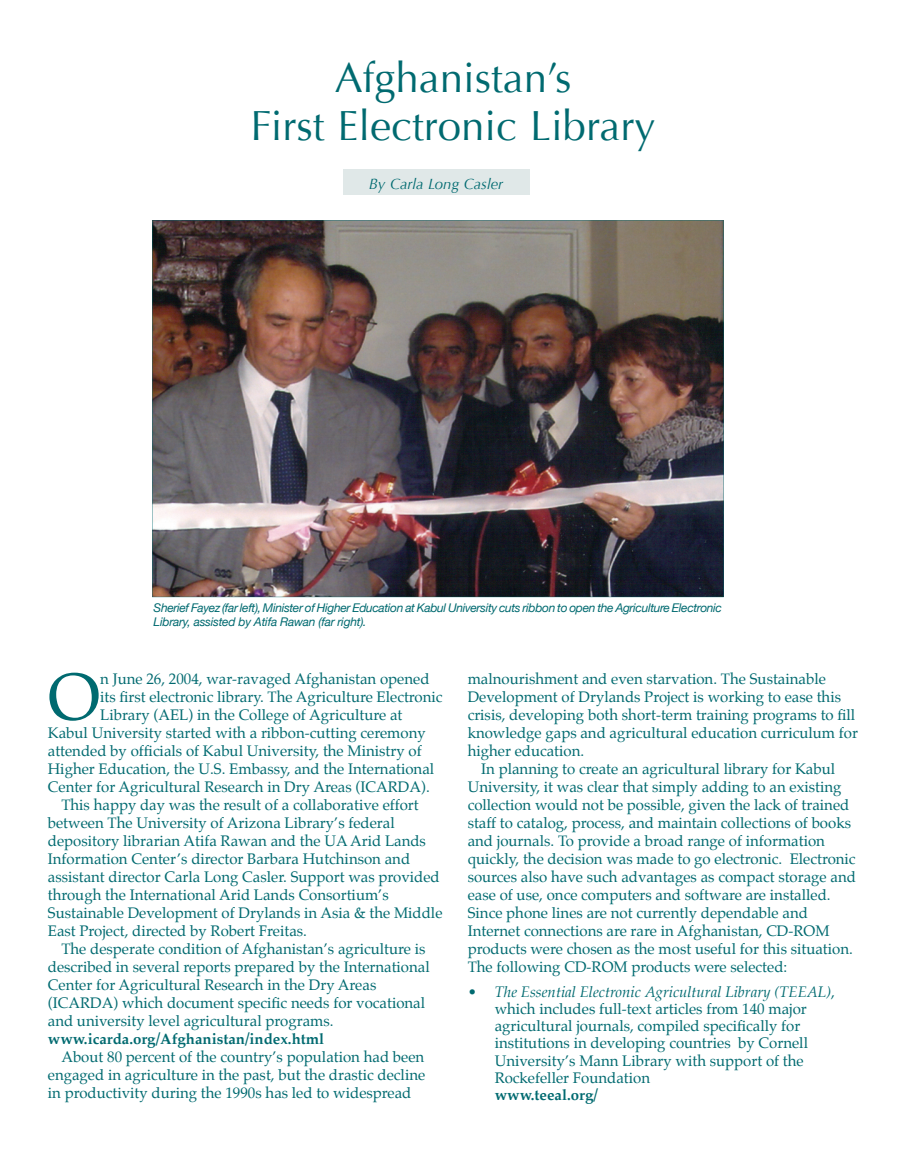
<style>
.page{position:relative;width:905px;height:1175px;background:#fff}
.page>*{position:absolute;margin:0;border:0;box-sizing:border-box;transform-origin:0 0}
.t1{font:66.6px "Palatino";color:#006a70}
.t2{font:42px/48px "Optima";color:#006a70;text-align:center}
.t3{font:15px/17.2px "Palatino";color:#006a70;text-align:justify}
.t4{font:700 15px "Palatino";color:#006a70}
.t5{font:italic 15px "Optima";color:#006a70}
.t6{font:italic 12px/14.2px "Helvetica Neue";letter-spacing:-.03em;color:#006a70}
.s1{font-style:italic}
</style>
<div class="page">
<div style="left:343px;top:169px;width:186px;height:26px;background:#e0e8e8"></div>
<img style="left:152px;top:220px;width:571px;height:377px">
<h2 class="t2" style="left:250px;top:54px;width:406px">Afghanistan’s<br>First Electronic Library</h2>
<p class="t5" style="left:369px;top:175px;width:136px">By Carla Long Casler</p>
<p class="t6" style="left:154px;top:600px;width:570px">Sherief Fayez (far left), Minister of Higher Education at Kabul University cuts ribbon to open the Agriculture Electronic<br>Library, assisted by Atifa Rawan (far right).</p>
<h1 class="t1" style="left:48px;top:653px;width:54px">O</h1>
<p class="t3" style="left:100px;top:671px;width:331px">n June 26, 2004, war-ravaged Afghanistan opened</p>
<p class="t3" style="left:100px;top:689px;width:344px">its first electronic library. The Agriculture Electronic</p>
<p class="t3" style="left:100px;top:707px;width:304px">Library (AEL) in the College of Agriculture at</p>
<p class="t3" style="left:48px;top:725px;width:379px">Kabul University started with a ribbon-cutting ceremony</p>
<p class="t3" style="left:48px;top:743px;width:375px">attended by officials of Kabul University, the Ministry of</p>
<p class="t3" style="left:48px;top:761px;width:388px">Higher Education, the U.S. Embassy, and the International</p>
<p class="t3" style="left:48px;top:779px;width:383px">Center for Agricultural Research in Dry Areas (ICARDA).</p>
<p class="t3" style="left:61px;top:797px;width:359px">This happy day was the result of a collaborative effort</p>
<p class="t3" style="left:48px;top:815px;width:348px">between The University of Arizona Library’s federal</p>
<p class="t3" style="left:48px;top:833px;width:379px">depository librarian Atifa Rawan and the UA Arid Lands</p>
<p class="t3" style="left:48px;top:851px;width:364px">Information Center’s director Barbara Hutchinson and</p>
<p class="t3" style="left:48px;top:869px;width:393px">assistant director Carla Long Casler. Support was provided</p>
<p class="t3" style="left:48px;top:887px;width:342px">through the International Arid Lands Consortium’s</p>
<p class="t3" style="left:48px;top:905px;width:396px">Sustainable Development of Drylands in Asia &amp; the Middle</p>
<p class="t3" style="left:48px;top:923px;width:261px">East Project, directed by Robert Freitas.</p>
<p class="t3" style="left:61px;top:941px;width:365px">The desperate condition of Afghanistan’s agriculture is</p>
<p class="t3" style="left:48px;top:959px;width:383px">described in several reports prepared by the International</p>
<p class="t3" style="left:48px;top:977px;width:330px">Center for Agricultural Research in the Dry Areas</p>
<p class="t3" style="left:48px;top:995px;width:379px">(ICARDA) which document specific needs for vocational</p>
<p class="t3" style="left:48px;top:1013px;width:287px">and university level agricultural programs.</p>
<p class="t4" style="left:48px;top:1029px;width:278px">www.icarda.org/Afghanistan/index.html</p>
<p class="t3" style="left:48px;top:1049px;width:379px;line-height:18px;text-indent:13px">About 80 percent of the country’s population had been engaged in agriculture in the past, but the drastic decline in productivity during the 1990s has led to widespread</p>
<p class="t3" style="left:467px;top:671px;width:360px">malnourishment and even starvation. The Sustainable</p>
<p class="t3" style="left:467px;top:689px;width:375px">Development of Drylands Project is working to ease this</p>
<p class="t3" style="left:467px;top:707px;width:389px">crisis, developing both short-term training programs to fill</p>
<p class="t3" style="left:467px;top:725px;width:392px">knowledge gaps and agricultural education curriculum for</p>
<p class="t3" style="left:467px;top:743px;width:118px">higher education.</p>
<p class="t3" style="left:481px;top:761px;width:355px">In planning to create an agricultural library for Kabul</p>
<p class="t3" style="left:467px;top:779px;width:375px">University, it was clear that simply adding to an existing</p>
<p class="t3" style="left:467px;top:797px;width:383px">collection would not be possible, given the lack of trained</p>
<p class="t3" style="left:467px;top:815px;width:385px">staff to catalog, process, and maintain collections of books</p>
<p class="t3" style="left:467px;top:833px;width:359px">and journals. To provide a broad range of information</p>
<p class="t3" style="left:467px;top:851px;width:389px">quickly, the decision was made to go electronic. Electronic</p>
<p class="t3" style="left:467px;top:869px;width:390px">sources also have such advantages as compact storage and</p>
<p class="t3" style="left:467px;top:887px;width:364px">ease of use, once computers and software are installed.</p>
<p class="t3" style="left:467px;top:905px;width:342px">Since phone lines are not currently dependable and</p>
<p class="t3" style="left:467px;top:923px;width:363px">Internet connections are rare in Afghanistan, CD-ROM</p>
<p class="t3" style="left:467px;top:941px;width:387px">products were chosen as the most useful for this situation.</p>
<p class="t3" style="left:467px;top:959px;width:321px">The following CD-ROM products were selected:</p>
<p class="t3" style="left:494px;top:984px;width:342px;text-align:left;text-indent:-27px">• <span class="s1">The Essential Electronic Agricultural Library (TEEAL)</span>, which includes full-text articles from 140 major agricultural journals, compiled specifically for institutions in developing countries by Cornell University’s Mann Library with support of the Rockefeller Foundation</p>
<p class="t4" style="left:494px;top:1085px;width:105px">www.teeal.org/</p>
</div>
